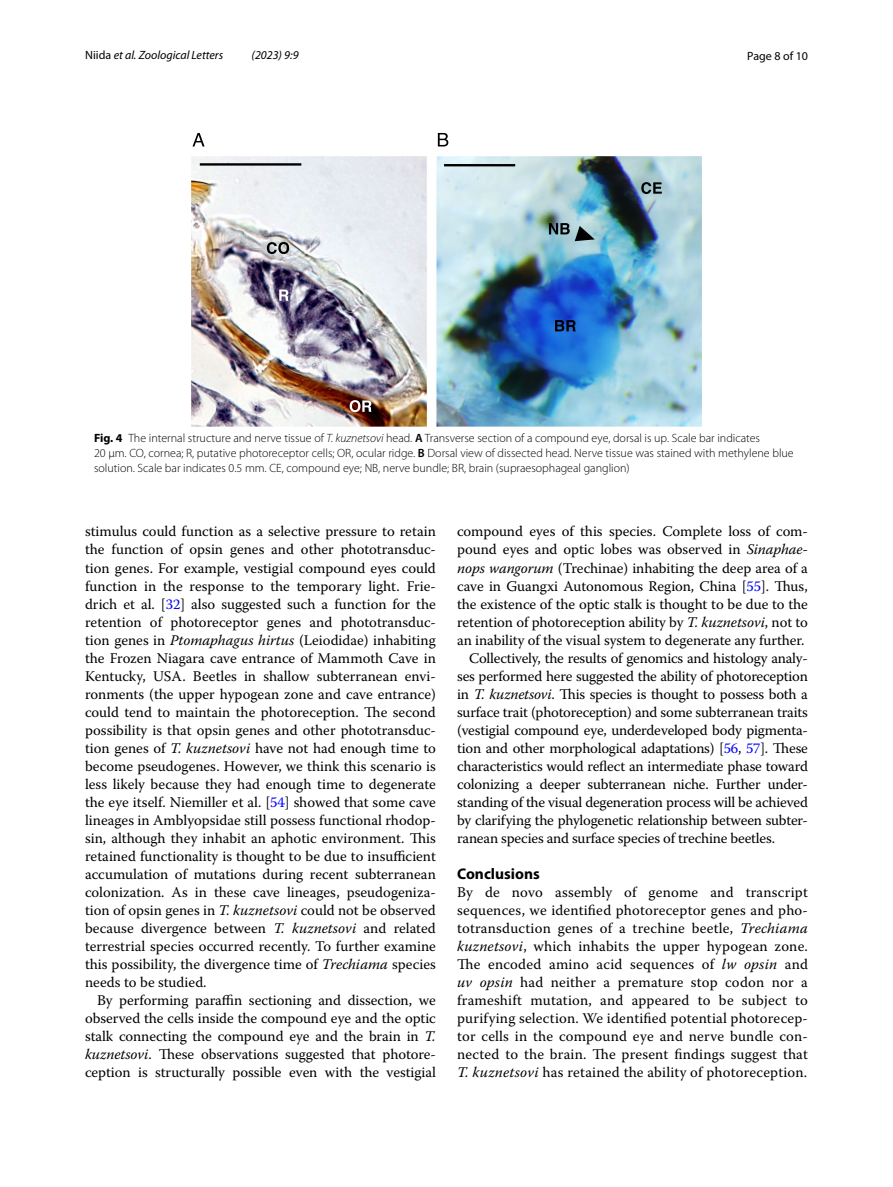
<style>
.page{position:relative;width:893px;height:1187px;background:#fff}
.page>*{position:absolute;margin:0;border:0;box-sizing:border-box;transform-origin:0 0}
.t1{font:700 15.45px "Myriad Pro";color:#000}
.t2{font:14.7px/18px "Warnock Pro";letter-spacing:-.01em;color:#000;text-align:justify}
.t3{font:300 12px/15px "Myriad Pro";color:#000}
.t4{font:italic 12px "Myriad Pro";color:#000}
.t5{font:12px "Myriad Pro";color:#000}
.s1{font-style:normal}
.s2{font-weight:700}
.s3{font-style:italic}
.s4{font-weight:600}
.s5{color:#00f}
</style>
<div class="page">
<img style="left:191px;top:156px;width:511px;height:270px">
<hr style="left:444px;top:164px;width:71px;height:2px;background:#000">
<hr style="left:200px;top:163px;width:101px;height:3px;background:#000">
<svg style="left:192px;top:133px;width:13px;height:13px"></svg>
<svg style="left:438px;top:133px;width:10px;height:13px"></svg>
<svg style="left:267px;top:242px;width:22px;height:12px"></svg>
<svg style="left:279px;top:289px;width:9px;height:12px"></svg>
<svg style="left:555px;top:320px;width:21px;height:11px"></svg>
<svg style="left:641px;top:182px;width:21px;height:12px"></svg>
<svg style="left:549px;top:223px;width:48px;height:19px"></svg>
<svg style="left:350px;top:400px;width:21px;height:12px"></svg>
<p class="t4" style="left:85px;top:48px;width:140px"><span class="s1">Niida</span> et al. Zoological Letters</p>
<p class="t4" style="left:252px;top:48px;width:48px">(2023) 9:9</p>
<p class="t5" style="left:747px;top:48px;width:62px">Page 8 of 10</p>
<p class="t3" style="left:94px;top:430px;width:701px"><span class="s2">Fig. 4</span> The internal structure and nerve tissue of <span class="s3">T. kuznetsovi</span> head. <span class="s4">A</span> Transverse section of a compound eye, dorsal is up. Scale bar indicates<br>20 µm. CO, cornea; R, putative photoreceptor cells; OR, ocular ridge. <span class="s4">B</span> Dorsal view of dissected head. Nerve tissue was stained with methylene blue solution. Scale bar indicates 0.5 mm. CE, compound eye; NB, nerve bundle; BR, brain (supraesophageal ganglion)</p>
<p class="t2" style="left:85px;top:522px;width:352px">stimulus could function as a selective pressure to retain the function of opsin genes and other phototransduc&shy;tion genes. For example, vestigial compound eyes could function in the response to the temporary light. Frie&shy;drich et al. [<span class="s5">32</span>] also suggested such a function for the retention of photoreceptor genes and phototransduc&shy;tion genes in <span class="s3">Ptomaphagus hirtus</span> (Leiodidae) inhabiting the Frozen Niagara cave entrance of Mammoth Cave in Kentucky, USA. Beetles in shallow subterranean envi&shy;ronments (the upper hypogean zone and cave entrance) could tend to maintain the photoreception. The second possibility is that opsin genes and other phototransduc&shy;tion genes of <span class="s3">T. kuznetsovi</span> have not had enough time to become pseudogenes. However, we think this scenario is less likely because they had enough time to degenerate the eye itself. Niemiller et al. [<span class="s5">54</span>] showed that some cave lineages in Amblyopsidae still possess functional rhodop&shy;sin, although they inhabit an aphotic environment. This retained functionality is thought to be due to insufficient accumulation of mutations during recent subterranean colonization. As in these cave lineages, pseudogeniza&shy;tion of opsin genes in <span class="s3">T. kuznetsovi</span> could not be observed because divergence between <span class="s3">T. kuznetsovi</span> and related terrestrial species occurred recently. To further examine this possibility, the divergence time of <span class="s3">Trechiama</span> species needs to be studied.</p>
<p class="t2" style="left:85px;top:990px;width:352px;text-indent:12px">By performing paraffin sectioning and dissection, we observed the cells inside the compound eye and the optic stalk connecting the compound eye and the brain in <span class="s3">T. kuznetsovi</span>. These observations suggested that photore&shy;ception is structurally possible even with the vestigial</p>
<p class="t2" style="left:457px;top:522px;width:352px">compound eyes of this species. Complete loss of com-</p>
<p class="t2" style="left:457px;top:540px;width:352px">pound eyes and optic lobes was observed in <span class="s3">Sinaphae-</span></p>
<p class="t2" style="left:457px;top:558px;width:352px"><span class="s3">nops wangorum</span> (Trechinae) inhabiting the deep area of a</p>
<p class="t2" style="left:457px;top:576px;width:352px">cave in Guangxi Autonomous Region, China [<span class="s5">55</span>]. Thus,</p>
<p class="t2" style="left:457px;top:594px;width:352px">the existence of the optic stalk is thought to be due to the</p>
<p class="t2" style="left:457px;top:612px;width:352px">retention of photoreception ability by <span class="s3">T. kuznetsovi</span>, not to</p>
<p class="t2" style="left:457px;top:630px;width:349px">an inability of the visual system to degenerate any further.</p>
<p class="t2" style="left:469px;top:648px;width:340px">Collectively, the results of genomics and histology analy-</p>
<p class="t2" style="left:457px;top:666px;width:352px">ses performed here suggested the ability of photoreception</p>
<p class="t2" style="left:457px;top:684px;width:352px">in <span class="s3">T. kuznetsovi</span>. This species is thought to possess both a</p>
<p class="t2" style="left:457px;top:702px;width:352px">surface trait (photoreception) and some subterranean traits</p>
<p class="t2" style="left:457px;top:720px;width:352px">(vestigial compound eye, underdeveloped body pigmenta-</p>
<p class="t2" style="left:457px;top:738px;width:352px">tion and other morphological adaptations) [<span class="s5">56</span>, <span class="s5">57</span>]. These</p>
<p class="t2" style="left:457px;top:756px;width:352px">characteristics would reflect an intermediate phase toward</p>
<p class="t2" style="left:457px;top:774px;width:352px">colonizing a deeper subterranean niche. Further under-</p>
<p class="t2" style="left:457px;top:792px;width:352px">standing of the visual degeneration process will be achieved</p>
<p class="t2" style="left:457px;top:810px;width:352px">by clarifying the phylogenetic relationship between subter-</p>
<p class="t2" style="left:457px;top:828px;width:320px">ranean species and surface species of trechine beetles.</p>
<p class="t1" style="left:457px;top:863px;width:84px">Conclusions</p>
<p class="t2" style="left:457px;top:882px;width:352px">By de novo assembly of genome and transcript sequences, we identified photoreceptor genes and pho&shy;totransduction genes of a trechine beetle, <span class="s3">Trechiama kuznetsovi</span>, which inhabits the upper hypogean zone.<br>The encoded amino acid sequences of <span class="s3">lw opsin</span> and <span class="s3">uv opsin</span> had neither a premature stop codon nor a frameshift mutation, and appeared to be subject to purifying selection. We identified potential photorecep&shy;tor cells in the compound eye and nerve bundle con&shy;nected to the brain. The present findings suggest that <span class="s3">T. kuznetsovi</span> has retained the ability of photoreception.</p>
</div>
